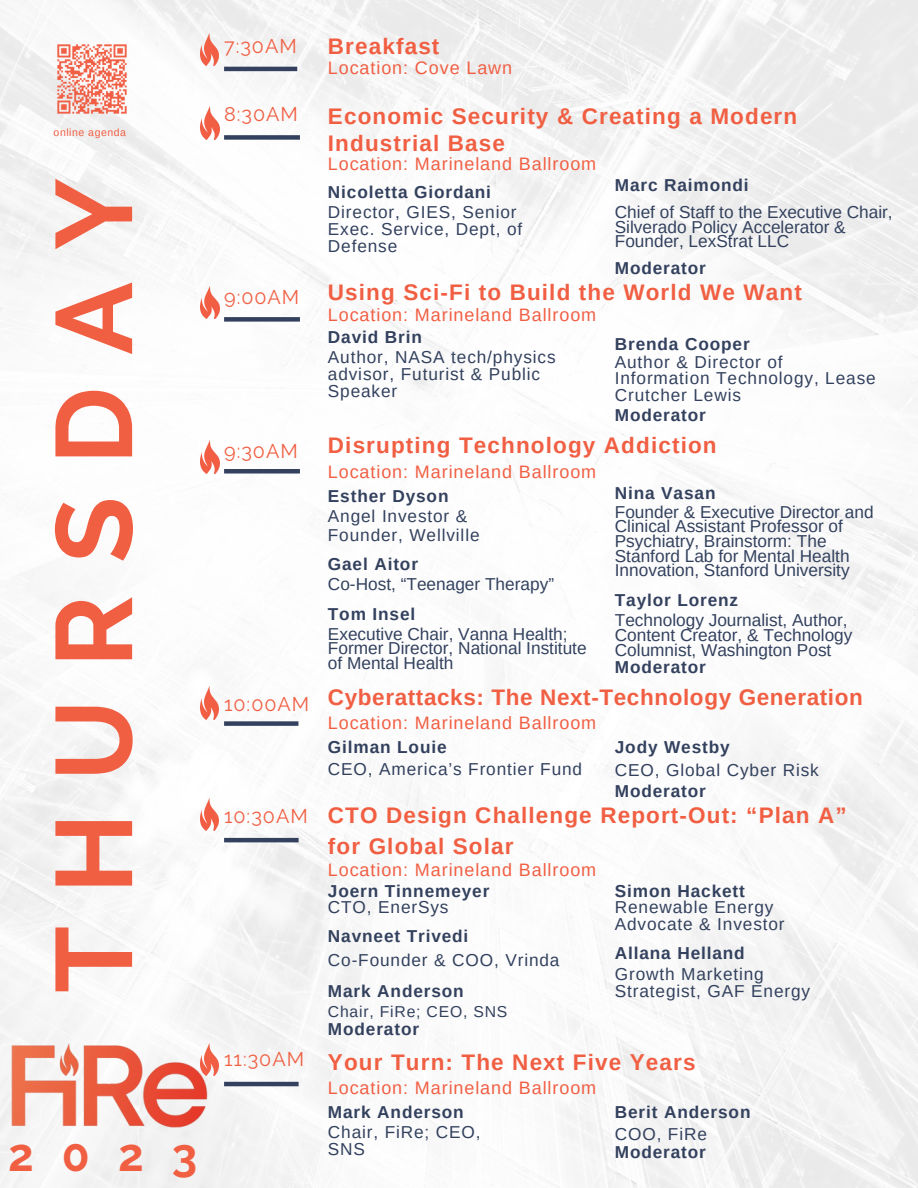
<style>
.page{position:relative;width:918px;height:1188px;background:#fff}
.page>*{position:absolute;margin:0;border:0;box-sizing:border-box;transform-origin:0 0}
.t1{font:700 108px "Raleway";letter-spacing:.3em;color:#f15f43}
.t2{font:700 45.6px "Raleway";color:#f15f43}
.t3{font:700 22.5px/27px "Arimo";letter-spacing:.05em;color:#f15f43}
.t4{font:700 22.5px "Arimo";letter-spacing:.025em;color:#f15f43}
.t5{font:19.8px "Raleway";letter-spacing:.05em;color:#f15f43}
.t6{font:18px "Arimo";letter-spacing:.05em;color:#f15f43}
.t7{font:17.25px/14.7px "Arimo";color:#33415e}
.t8{font:17.25px/16.8px "Arimo";letter-spacing:.05em;color:#33415e}
.t9{font:700 17.25px "Arimo";letter-spacing:.05em;color:#33415e}
.t10{font:15.75px "Arimo";letter-spacing:.05em;color:#33415e}
.t11{font:10.5px "Arimo";letter-spacing:.05em;color:#f15f43}
</style>
<div class="page">
<img style="left:0;top:0;width:918px;height:1188px">
<img style="left:0;top:1038px;width:222px;height:91px">
<div style="left:224px;top:317px;width:76px;height:5px;background:#33415e"></div>
<img style="left:201px;top:286px;width:19px;height:33px">
<img style="left:54px;top:41px;width:76px;height:76px">
<img style="left:201px;top:441px;width:19px;height:32px">
<div style="left:224px;top:469px;width:76px;height:5px;background:#33415e"></div>
<div style="left:224px;top:135px;width:76px;height:5px;background:#33415e"></div>
<img style="left:201px;top:107px;width:19px;height:32px">
<hr style="left:224px;top:67px;width:73px;height:4px;background:#33415e">
<img style="left:201px;top:34px;width:18px;height:31px">
<hr style="left:224px;top:1082px;width:75px;height:4px;background:#33415e">
<img style="left:201px;top:1043px;width:18px;height:33px">
<img style="left:201px;top:798px;width:18px;height:33px">
<hr style="left:224px;top:838px;width:75px;height:4px;background:#33415e">
<div style="left:224px;top:721px;width:74px;height:5px;background:#33415e"></div>
<img style="left:201px;top:687px;width:18px;height:32px">
<h4 class="t11" style="left:54px;top:126px;width:74px">online agenda</h4>
<h4 class="t1" style="left:31px;top:993px;width:816px;rotate:-90deg">THURSDAY</h4>
<p class="t2" style="left:8px;top:1128px;width:191px">2023</p>
<p class="t5" style="left:224px;top:34px;width:74px">7:30AM</p>
<h6 class="t3" style="left:328px;top:33px;width:113px">Breakfast</h6>
<p class="t6" style="left:328px;top:57px;width:186px">Location: Cove Lawn</p>
<h3 class="t5" style="left:224px;top:103px;width:75px">8:30AM</h3>
<h5 class="t3" style="left:328px;top:103px;width:471px">Economic Security &amp; Creating a Modern<br>Industrial Base</h5>
<h6 class="t6" style="left:328px;top:154px;width:270px">Location: Marineland Ballroom</h6>
<p class="t9" style="left:328px;top:182px;width:165px">Nicoletta Giordani</p>
<p class="t8" style="left:328px;top:204px;width:196px">Director, GIES, Senior<br>Exec. Service, Dept, of<br>Defense</p>
<h6 class="t9" style="left:615px;top:176px;width:135px">Marc Raimondi</h6>
<p class="t7" style="left:615px;top:205px;width:279px">Chief of Staff to the Executive Chair,<br>Silverado Policy Accelerator &amp;<br>Founder, LexStrat LLC</p>
<h6 class="t9" style="left:615px;top:258px;width:93px">Moderator</h6>
<h3 class="t5" style="left:224px;top:285px;width:77px">9:00AM</h3>
<h5 class="t3" style="left:328px;top:278px;width:475px">Using Sci-Fi to Build the World We Want</h5>
<p class="t9" style="left:328px;top:328px;width:95px">David Brin</p>
<p class="t6" style="left:328px;top:305px;width:270px">Location: Marineland Ballroom</p>
<p class="t9" style="left:615px;top:334px;width:136px">Brenda Cooper</p>
<p class="t8" style="left:328px;top:349px;width:229px">Author, NASA tech/physics advisor, Futurist &amp; Public<br>Speaker</p>
<h4 class="t8" style="left:615px;top:353px;width:262px">Author &amp; Director of<br>Information Technology, Lease<br>Crutcher Lewis</h4>
<p class="t9" style="left:615px;top:405px;width:93px">Moderator</p>
<h4 class="t5" style="left:224px;top:439px;width:75px">9:30AM</h4>
<h4 class="t3" style="left:328px;top:431px;width:390px">Disrupting Technology Addiction</h4>
<h3 class="t6" style="left:328px;top:462px;width:270px">Location: Marineland Ballroom</h3>
<h5 class="t9" style="left:328px;top:486px;width:122px">Esther Dyson</h5>
<h6 class="t9" style="left:615px;top:484px;width:102px">Nina Vasan</h6>
<h6 class="t7" style="left:615px;top:505px;width:260px">Founder &amp; Executive Director and<br>Clinical Assistant Professor of<br>Psychiatry, Brainstorm: The<br>Stanford Lab for Mental Health<br>Innovation, Stanford University</h6>
<p class="t8" style="left:328px;top:508px;width:141px">Angel Investor &amp;</p>
<p class="t8" style="left:328px;top:527px;width:153px">Founder, Wellville</p>
<h6 class="t9" style="left:328px;top:554px;width:92px">Gael Aitor</h6>
<h3 class="t7" style="left:328px;top:576px;width:228px">Co-Host, “Teenager Therapy”</h3>
<h5 class="t9" style="left:615px;top:591px;width:125px">Taylor Lorenz</h5>
<h6 class="t7" style="left:615px;top:613px;width:239px">Technology Journalist, Author,<br>Content Creator, &amp; Technology<br>Columnist, Washington Post</h6>
<p class="t9" style="left:615px;top:657px;width:93px">Moderator</p>
<h6 class="t9" style="left:328px;top:604px;width:89px">Tom Insel</h6>
<p class="t7" style="left:328px;top:626px;width:260px">Executive Chair, Vanna Health;<br>Former Director, National Institute of Mental Health</p>
<h3 class="t5" style="left:224px;top:693px;width:87px">10:00AM</h3>
<h6 class="t4" style="left:328px;top:684px;width:536px">Cyberattacks: The Next-Technology Generation</h6>
<h5 class="t6" style="left:328px;top:713px;width:270px">Location: Marineland Ballroom</h5>
<h6 class="t9" style="left:615px;top:737px;width:116px">Jody Westby</h6>
<p class="t9" style="left:615px;top:782px;width:93px">Moderator</p>
<p class="t9" style="left:328px;top:737px;width:120px">Gilman Louie</p>
<h6 class="t8" style="left:328px;top:761px;width:256px">CEO, America’s Frontier Fund</h6>
<h6 class="t8" style="left:615px;top:762px;width:206px">CEO, Global Cyber Risk</h6>
<h6 class="t5" style="left:224px;top:804px;width:85px">10:30AM</h6>
<h6 class="t3" style="left:328px;top:799px;width:520px;line-height:31.5px">CTO Design Challenge Report-Out: “Plan A” for Global Solar</h6>
<p class="t9" style="left:615px;top:881px;width:132px">Simon Hackett</p>
<p class="t6" style="left:328px;top:860px;width:270px">Location: Marineland Ballroom</p>
<h3 class="t9" style="left:328px;top:881px;width:163px">Joern Tinnemeyer</h3>
<h6 class="t8" style="left:615px;top:899px;width:171px">Renewable Energy<br>Advocate &amp; Investor</h6>
<h6 class="t8" style="left:328px;top:899px;width:122px">CTO, EnerSys</h6>
<h4 class="t9" style="left:328px;top:926px;width:142px">Navneet Trivedi</h4>
<h2 class="t8" style="left:328px;top:951px;width:233px">Co-Founder &amp; COO, Vrinda</h2>
<p class="t9" style="left:615px;top:944px;width:132px">Allana Helland</p>
<h6 class="t8" style="left:615px;top:965px;width:151px">Growth Marketing</h6>
<p class="t9" style="left:328px;top:981px;width:137px">Mark Anderson</p>
<h6 class="t8" style="left:615px;top:982px;width:197px">Strategist, GAF Energy</h6>
<p class="t10" style="left:328px;top:1003px;width:181px">Chair, FiRe; CEO, SNS</p>
<p class="t9" style="left:328px;top:1019px;width:93px">Moderator</p>
<h6 class="t5" style="left:224px;top:1048px;width:82px">11:30AM</h6>
<h3 class="t3" style="left:328px;top:1049px;width:369px">Your Turn: The Next Five Years</h3>
<h5 class="t9" style="left:328px;top:1102px;width:137px">Mark Anderson</h5>
<h6 class="t6" style="left:328px;top:1078px;width:270px">Location: Marineland Ballroom</h6>
<p class="t9" style="left:615px;top:1102px;width:137px">Berit Anderson</p>
<h6 class="t9" style="left:615px;top:1143px;width:93px">Moderator</h6>
<p class="t8" style="left:328px;top:1124px;width:154px">Chair, FiRe; CEO,<br>SNS</p>
<h6 class="t7" style="left:615px;top:1127px;width:94px">COO, FiRe</h6>
</div>
